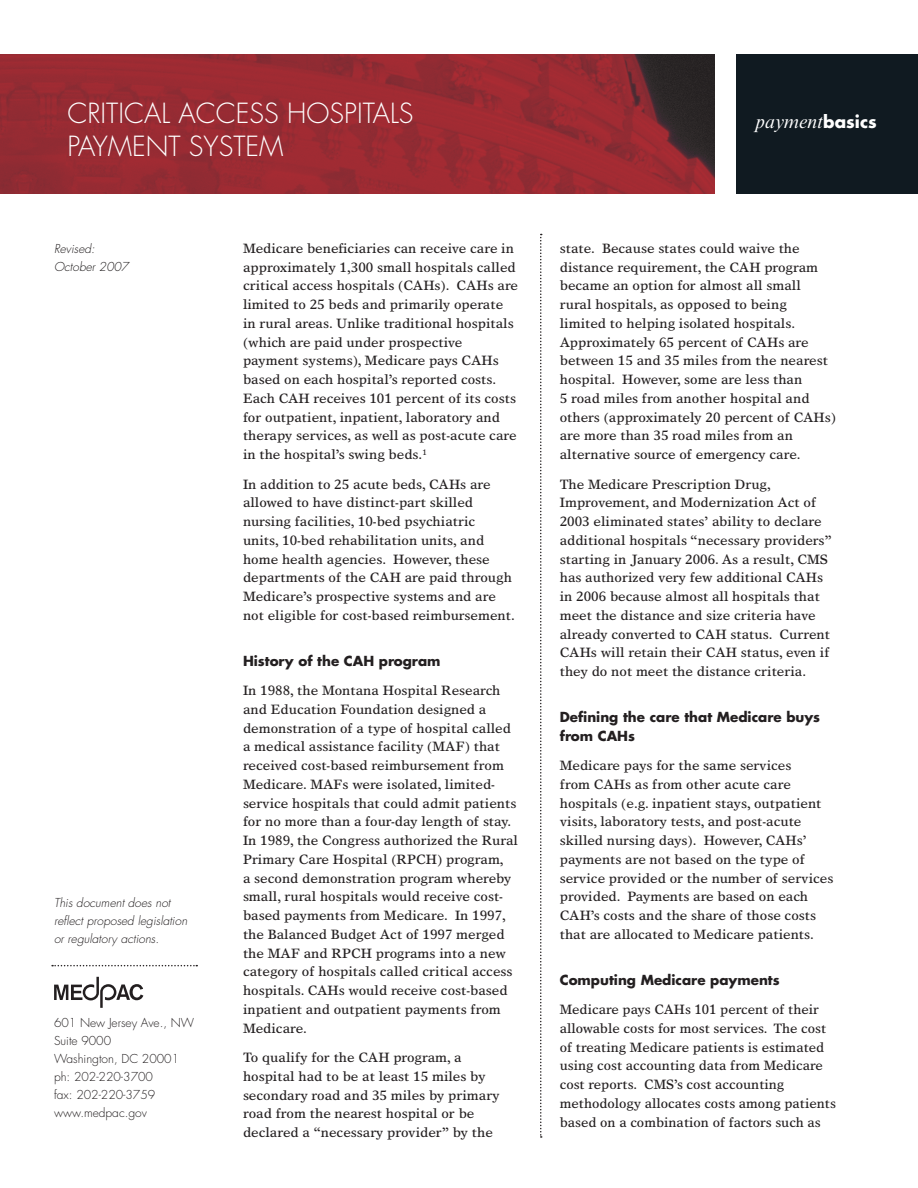
<style>
.page{position:relative;width:918px;height:1188px;background:#fff}
.page>*{position:absolute;margin:0;border:0;box-sizing:border-box;transform-origin:0 0}
.t1{font:300 27px/33px "Futura Std";color:#fff}
.Text{font:italic 19.5px "Times New Roman MT Std";color:#fff}
.Text-2{font:13.5px/18.8px "Times Europa LT Std";color:#231f20}
.Heading{font:700 13.5px/18.8px "Futura Std";color:#231f20}
.t2{font:300 12px "Futura Std";color:#231f20}
.t3{font:italic 300 12px/18px "Futura Std";color:#231f20}
.t4{font:italic 300 12px "Futura Std";color:#201d1e}
.s1{font-family:"Futura Std";font-weight:700;font-style:normal;font-size:16.8px}
</style>
<div class="page">
<img style="left:0;top:54px;width:715px;height:140px">
<svg style="left:540px;top:234px;width:2px;height:904px"></svg>
<svg style="left:54px;top:977px;width:89px;height:31px"></svg>
<svg style="left:52px;top:965px;width:145px;height:1px"></svg>
<div style="left:736px;top:54px;width:182px;height:140px;background:#101a21"></div>
<p class="t1" style="left:68px;top:97px;width:76px">Critica</p>
<p class="Text" style="left:756px;top:110px;width:123px">payment<span class="s1">basics</span></p>
<p class="t1" style="left:68px;top:97px;width:343px;text-indent:94px">l Acc ess Hos pitals paymen t system</p>
<p class="t3" style="left:54px;top:240px;width:43px">Revised:</p>
<p class="t4" style="left:54px;top:259px;width:76px">October 2007</p>
<p class="t3" style="left:54px;top:894px;width:135px">This document does not reflect proposed legislation or regulatory actions.</p>
<p class="t2" style="left:54px;top:1015px;width:142px">601 New Jersey Ave., NW</p>
<p class="t2" style="left:54px;top:1033px;width:59px">Suite 9000</p>
<p class="t2" style="left:54px;top:1051px;width:127px">Washington, DC 20001</p>
<p class="t2" style="left:54px;top:1069px;width:100px">ph: 202-220-3700</p>
<p class="t2" style="left:54px;top:1087px;width:103px">fax: 202-220-3759</p>
<p class="t2" style="left:54px;top:1105px;width:95px">www.medpac.gov</p>
<p class="Text-2" style="left:243px;top:239px;width:277px">Medicare beneficiaries can receive care in approximately 1,300 small hospitals called critical access hospitals (CAHs). CAHs are limited to 25 beds and primarily operate in rural areas. Unlike traditional hospitals (which are paid under prospective payment systems), Medicare pays CAHs based on each hospital’s reported costs.<br>Each CAH receives 101 percent of its costs for outpatient, inpatient, laboratory and therapy services, as well as post-acute care in the hospital’s swing beds.<sup>1</sup></p>
<p class="Text-2" style="left:243px;top:474px;width:273px">In addition to 25 acute beds, CAHs are allowed to have distinct-part skilled nursing facilities, 10-bed psychiatric<br>units, 10-bed rehabilitation units, and home health agencies. However, these departments of the CAH are paid through Medicare’s prospective systems and are not eligible for cost-based reimbursement.</p>
<p class="Heading" style="left:243px;top:651px;width:199px">History of the CAH program</p>
<p class="Text-2" style="left:243px;top:681px;width:277px">In 1988, the Montana Hospital Research and Education Foundation designed a demonstration of a type of hospital called a medical assistance facility (MAF) that received cost-based reimbursement from Medicare. MAFs were isolated, limited&shy;service hospitals that could admit patients for no more than a four-day length of stay.<br>In 1989, the Congress authorized the Rural Primary Care Hospital (RPCH) program,<br>a second demonstration program whereby small, rural hospitals would receive cost&shy;based payments from Medicare. In 1997, the Balanced Budget Act of 1997 merged the MAF and RPCH programs into a new category of hospitals called critical access hospitals. CAHs would receive cost-based inpatient and outpatient payments from Medicare.</p>
<p class="Text-2" style="left:243px;top:1048px;width:258px">To qualify for the CAH program, a hospital had to be at least 15 miles by secondary road and 35 miles by primary road from the nearest hospital or be declared a “necessary provider” by the</p>
<p class="Text-2" style="left:560px;top:239px;width:278px">state. Because states could waive the distance requirement, the CAH program became an option for almost all small<br>rural hospitals, as opposed to being limited to helping isolated hospitals.<br>Approximately 65 percent of CAHs are between 15 and 35 miles from the nearest hospital. However, some are less than<br>5 road miles from another hospital and others (approximately 20 percent of CAHs) are more than 35 road miles from an alternative source of emergency care.</p>
<p class="Text-2" style="left:560px;top:474px;width:274px">The Medicare Prescription Drug, Improvement, and Modernization Act of 2003 eliminated states’ ability to declare additional hospitals “necessary providers” starting in January 2006. As a result, CMS has authorized very few additional CAHs in 2006 because almost all hospitals that meet the distance and size criteria have already converted to CAH status. Current CAHs will retain their CAH status, even if they do not meet the distance criteria.</p>
<p class="Heading" style="left:560px;top:707px;width:262px">Defining the care that Medicare buys from CAHs</p>
<p class="Text-2" style="left:560px;top:756px;width:275px">Medicare pays for the same services<br>from CAHs as from other acute care hospitals (e.g. inpatient stays, outpatient visits, laboratory tests, and post-acute skilled nursing days). However, CAHs’ payments are not based on the type of service provided or the number of services provided. Payments are based on each CAH’s costs and the share of those costs that are allocated to Medicare patients.</p>
<p class="Heading" style="left:560px;top:970px;width:221px">Computing Medicare payments</p>
<p class="Text-2" style="left:560px;top:1000px;width:278px">Medicare pays CAHs 101 percent of their allowable costs for most services. The cost of treating Medicare patients is estimated using cost accounting data from Medicare cost reports. CMS’s cost accounting methodology allocates costs among patients based on a combination of factors such as</p>
</div>
